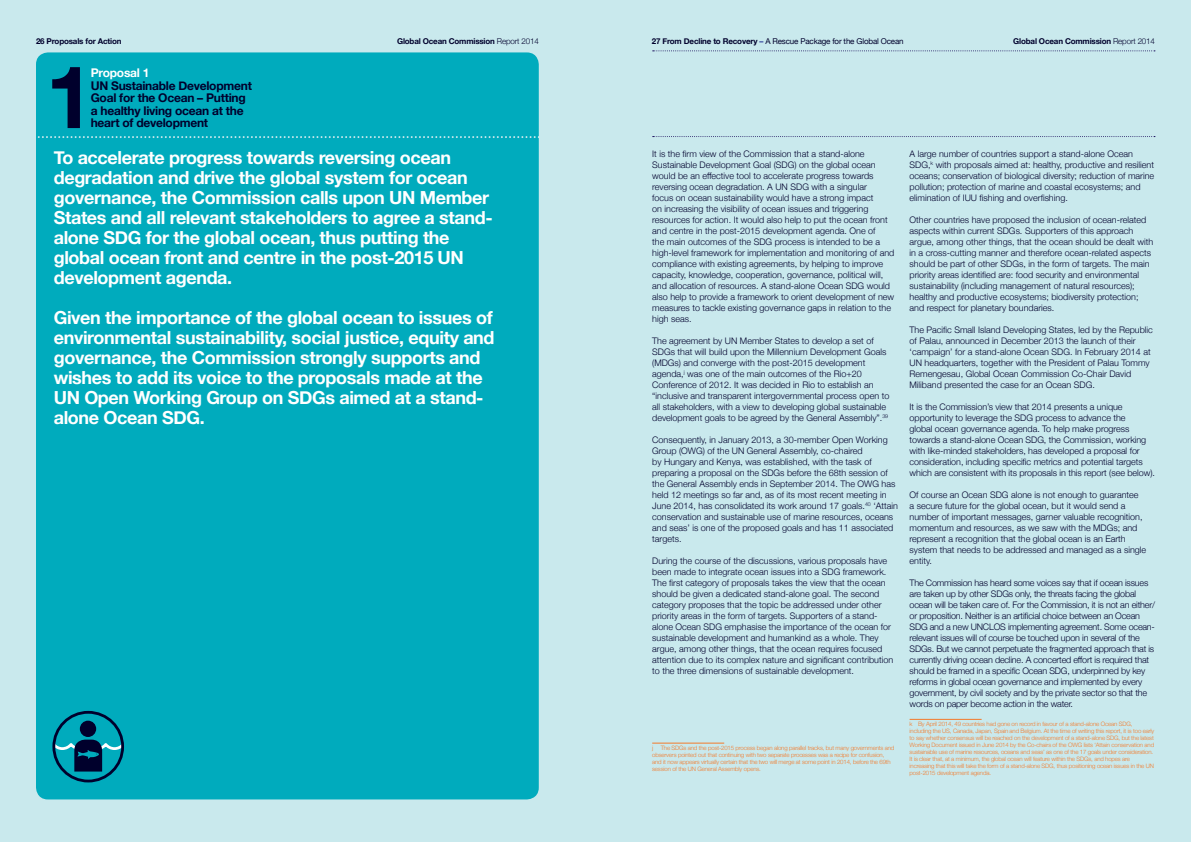
<style>
.page{position:relative;width:1191px;height:842px;background:#c9e9ed}
.page>*{position:absolute;margin:0;border:0;box-sizing:border-box;transform-origin:0 0}
.t1{font:700 87px "Helvetica Neue";color:#00002c}
.t2{font:700 18px/20px "Helvetica Neue";letter-spacing:-.02em;color:#fff}
.t3{font:700 12px/12.5px "Helvetica Neue";letter-spacing:-.02em;color:#00002c}
.t4{font:700 12px "Helvetica Neue";letter-spacing:-.02em;color:#fff}
.t5{font:300 9px/11px "Helvetica Neue";color:#00002c}
.t6{font:300 9px/11px "Helvetica Neue";letter-spacing:-.02em;color:#00002c}
.t7{font:700 8px "Helvetica Neue";letter-spacing:-.02em;color:#00002c}
.t8{font:8px "Helvetica Neue";letter-spacing:-.02em;color:#00002c}
.t9{font:300 6px/7px "Helvetica Neue";letter-spacing:-.02em;color:#f47929}
.s1{font-weight:300}
.s2{font-weight:700}
.s3{font-weight:700;color:#293896}
</style>
<div class="page">
<div style="left:36px;top:52px;width:503px;height:747px;background:#00abbd;border-radius:12px"></div>
<svg style="left:37px;top:136px;width:502px;height:2px"></svg>
<svg style="left:652px;top:50px;width:503px;height:1px"></svg>
<svg style="left:652px;top:136px;width:503px;height:1px"></svg>
<hr style="left:652px;top:743px;width:72px;height:1px;background:#f47929">
<hr style="left:909px;top:719px;width:72px;height:1px;background:#f47929">
<svg style="left:54px;top:712px;width:69px;height:69px"></svg>
<div style="left:52px;top:711px;width:72px;height:71px;border:3px solid #00002c;border-radius:50%"></div>
<div style="left:80px;top:721px;width:16px;height:16px;background:#00002c;border-radius:50%"></div>
<svg style="left:54px;top:740px;width:69px;height:31px"></svg>
<p class="t7" style="left:36px;top:35px;width:87px">26 Proposals for Action</p>
<p class="t7" style="left:397px;top:35px;width:143px">Global Ocean Commission <span class="s1">Report 2014</span></p>
<h1 class="t1" style="left:46px;top:29px;width:50px">1</h1>
<p class="t2" style="left:54px;top:148px;width:440px">To accelerate progress towards reversing ocean degradation and drive the global system for ocean governance, the Commission calls upon UN Member States and all relevant stakeholders to agree a stand&shy;alone SDG for the global ocean, thus putting the global ocean front and centre in the post-2015 UN development agenda.</p>
<p class="t2" style="left:54px;top:308px;width:442px">Given the importance of the global ocean to issues of environmental sustainability, social justice, equity and governance, the Commission strongly supports and wishes to add its voice to the proposals made at the UN Open Working Group on SDGs aimed at a stand&shy;alone Ocean SDG.</p>
<h3 class="t4" style="left:91px;top:64px;width:60px">Proposal 1</h3>
<h3 class="t3" style="left:91px;top:80px;width:163px">UN Sustainable Development<br>Goal for the Ocean – Putting a healthy living ocean at the heart of development</h3>
<p class="t8" style="left:652px;top:35px;width:253px"><span class="s2">27 From Decline to Recovery</span> <span class="s3">–</span> A Rescue Package for the Global Ocean</p>
<p class="t7" style="left:1013px;top:35px;width:143px">Global Ocean Commission <span class="s1">Report 2014</span></p>
<p class="t5" style="left:652px;top:147px;width:244px">It is the firm view of the Commission that a stand-alone Sustainable Development Goal (SDG) on the global ocean would be an effective tool to accelerate progress towards reversing ocean degradation. A UN SDG with a singular<br>focus on ocean sustainability would have a strong impact<br>on increasing the visibility of ocean issues and triggering resources for action. It would also help to put the ocean front and centre in the post-2015 development agenda. One of<br>the main outcomes of the SDG process is intended to be a high-level framework for implementation and monitoring of and compliance with existing agreements, by helping to improve capacity, knowledge, cooperation, governance, political will, and allocation of resources. A stand-alone Ocean SDG would also help to provide a framework to orient development of new measures to tackle existing governance gaps in relation to the high seas.</p>
<p class="t5" style="left:652px;top:334px;width:239px">The agreement by UN Member States to develop a set of SDGs that will build upon the Millennium Development Goals (MDGs) and converge with the post-2015 development agenda,<sup>j</sup> was one of the main outcomes of the Rio+20<br>Conference of 2012. It was decided in Rio to establish an “inclusive and transparent intergovernmental process open to all stakeholders, with a view to developing global sustainable development goals to be agreed by the General Assembly”.<sup>39</sup></p>
<p class="t5" style="left:652px;top:433px;width:247px">Consequently, in January 2013, a 30-member Open Working Group (OWG) of the UN General Assembly, co-chaired<br>by Hungary and Kenya, was established, with the task of preparing a proposal on the SDGs before the 68th session of the General Assembly ends in September 2014. The OWG has held 12 meetings so far and, as of its most recent meeting in June 2014, has consolidated its work around 17 goals.<sup>40</sup> ‘Attain conservation and sustainable use of marine resources, oceans and seas’ is one of the proposed goals and has 11 associated targets.</p>
<p class="t5" style="left:652px;top:554px;width:242px">During the course of the discussions, various proposals have been made to integrate ocean issues into a SDG framework.<br>The first category of proposals takes the view that the ocean should be given a dedicated stand-alone goal. The second category proposes that the topic be addressed under other priority areas in the form of targets. Supporters of a stand&shy;alone Ocean SDG emphasise the importance of the ocean for sustainable development and humankind as a whole. They argue, among other things, that the ocean requires focused attention due to its complex nature and significant contribution to the three dimensions of sustainable development.</p>
<p class="t9" style="left:652px;top:744px;width:244px">j The SDGs and the post-2015 process began along parallel tracks, but many governments and observers pointed out that continuing with two separate processes was a recipe for confusion, and it now appears virtually certain that the two will merge at some point in 2014, before the 69th session of the UN General Assembly opens.</p>
<p class="t5" style="left:909px;top:147px;width:246px">A large number of countries support a stand-alone Ocean SDG,<sup>k</sup> with proposals aimed at: healthy, productive and resilient oceans; conservation of biological diversity; reduction of marine pollution; protection of marine and coastal ecosystems; and elimination of IUU fishing and overfishing.</p>
<p class="t5" style="left:909px;top:213px;width:245px">Other countries have proposed the inclusion of ocean-related aspects within current SDGs. Supporters of this approach argue, among other things, that the ocean should be dealt with in a cross-cutting manner and therefore ocean-related aspects should be part of other SDGs, in the form of targets. The main priority areas identified are: food security and environmental sustainability (including management of natural resources); healthy and productive ecosystems; biodiversity protection; and respect for planetary boundaries.</p>
<p class="t5" style="left:909px;top:323px;width:245px">The Pacific Small Island Developing States, led by the Republic of Palau, announced in December 2013 the launch of their ‘campaign’ for a stand-alone Ocean SDG. In February 2014 at UN headquarters, together with the President of Palau Tommy Remengesau, Global Ocean Commission Co-Chair David Miliband presented the case for an Ocean SDG.</p>
<p class="t5" style="left:909px;top:400px;width:247px">It is the Commission’s view that 2014 presents a unique opportunity to leverage the SDG process to advance the<br>global ocean governance agenda. To help make progress towards a stand-alone Ocean SDG, the Commission, working with like-minded stakeholders, has developed a proposal for consideration, including specific metrics and potential targets which are consistent with its proposals in this report (see below).</p>
<p class="t5" style="left:909px;top:488px;width:238px">Of course an Ocean SDG alone is not enough to guarantee<br>a secure future for the global ocean, but it would send a number of important messages, garner valuable recognition, momentum and resources, as we saw with the MDGs; and represent a recognition that the global ocean is an Earth system that needs to be addressed and managed as a single entity.</p>
<p class="t6" style="left:909px;top:576px;width:247px">The Commission has heard some voices say that if ocean issues are taken up by other SDGs only, the threats facing the global ocean will be taken care of. For the Commission, it is not an either/ or proposition. Neither is an artificial choice between an Ocean SDG and a new UNCLOS implementing agreement. Some ocean&shy;relevant issues will of course be touched upon in several of the SDGs. But we cannot perpetuate the fragmented approach that is currently driving ocean decline. A concerted effort is required that should be framed in a specific Ocean SDG, underpinned by key reforms in global ocean governance and implemented by every government, by civil society and by the private sector so that the words on paper become action in the water.</p>
<p class="t9" style="left:909px;top:720px;width:246px">k By April 2014, 49 countries had gone on record in favour of a stand-alone Ocean SDG, including the US, Canada, Japan, Spain and Belgium. At the time of writing this report, it is too early to say whether consensus will be reached on the development of a stand-alone SDG, but the latest Working Document issued in June 2014 by the Co-chairs of the OWG lists ‘Attain conservation and sustainable use of marine resources, oceans and seas’ as one of the 17 goals under consideration.<br>It is clear that, at a minimum, the global ocean will feature within the SDGs, and hopes are increasing that this will take the form of a stand-alone SDG, thus positioning ocean issues in the UN post-2015 development agenda.</p>
</div>
